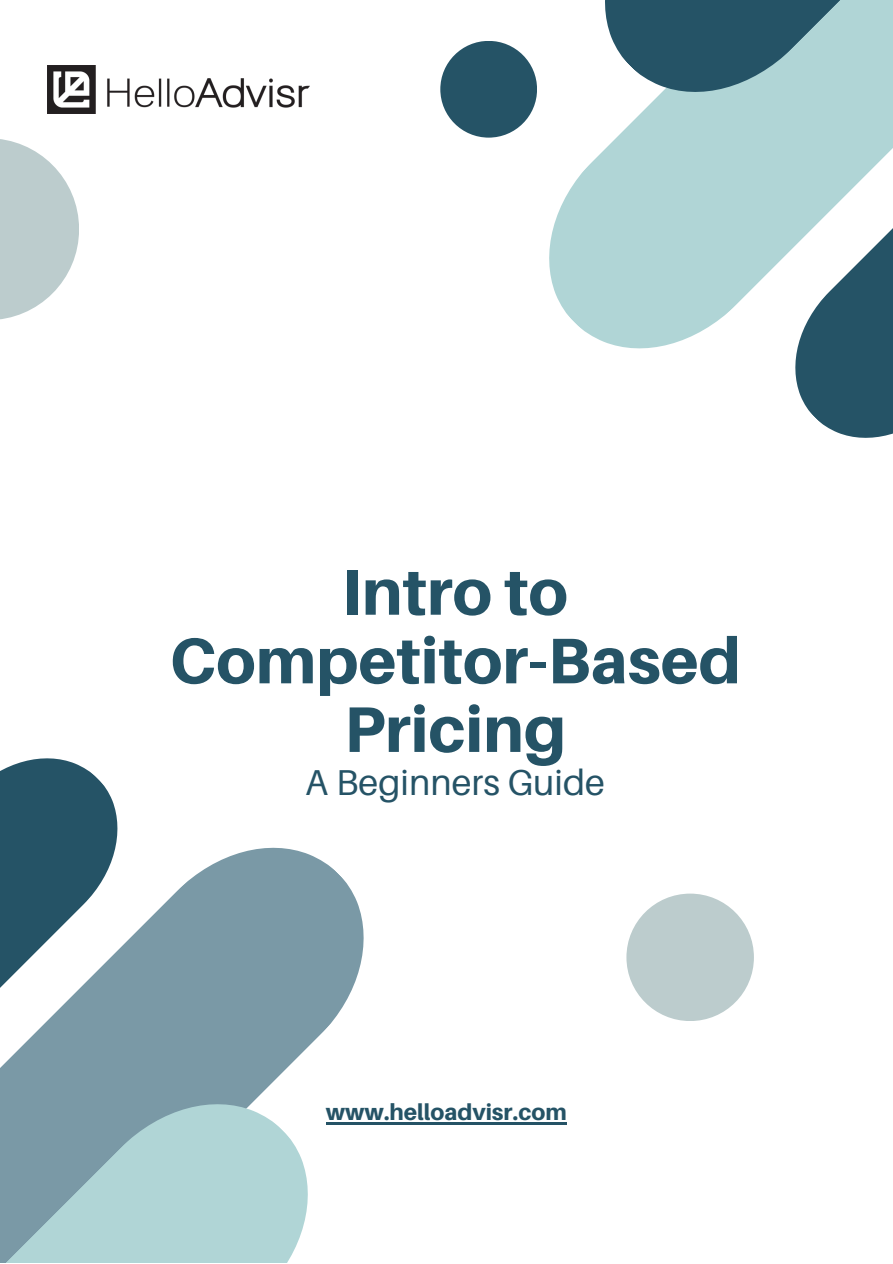
<style>
.page{position:relative;width:893px;height:1264px;background:#fff}
.page>*{position:absolute;margin:0;border:0;box-sizing:border-box;transform-origin:0 0}
.t1{font:800 64.5px/68.6px "Aileron";color:#255366;text-align:center}
.t2{font:36px "Aileron";color:#255366}
.t3{font:800 22.8px "Aileron";color:#255366}
</style>
<div class="page">
<svg style="left:124px;top:847px;width:248px;height:278px;fill:#7a99a6"></svg>
<svg style="left:0;top:758px;width:124px;height:337px"></svg>
<svg style="left:0;top:1095px;width:316px;height:167px;background:#a5c5ca"></svg>
<svg style="left:549px;top:158px;width:47px;height:180px;fill:#b0d5d6"></svg>
<svg style="left:596px;top:0;width:296px;height:438px"></svg>
<div style="left:440px;top:41px;width:97px;height:97px;background:#255366;border-radius:50%"></div>
<div style="left:626px;top:893px;width:127px;height:128px;background:#bccccd;border-radius:50%"></div>
<svg style="left:0;top:139px;width:79px;height:181px;fill:#bccccd"></svg>
<img style="left:48px;top:65px;width:261px;height:48px">
<hr style="left:326px;top:1122px;width:240px;height:2px;background:#255366">
<p class="t1" style="left:169px;top:556px;width:573px">Intro to<br>Competitor-Based<br>Pricing</p>
<p class="t2" style="left:305px;top:759px;width:301px">A Beginners Guide</p>
<p class="t3" style="left:326px;top:1097px;width:242px">www.helloadvisr.com</p>
</div>
